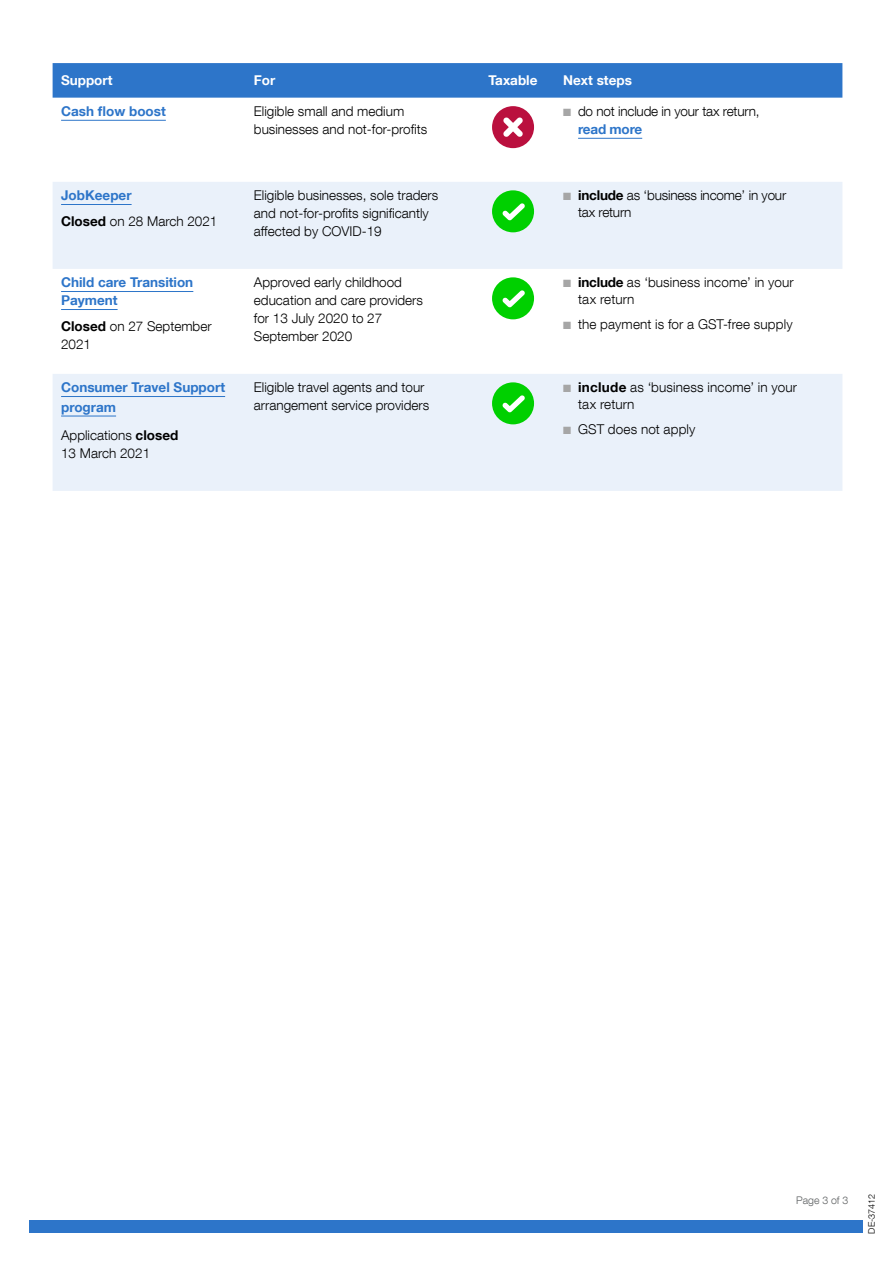
<style>
.page{position:relative;width:893px;height:1263px;background:#fff}
.page>*{position:absolute;margin:0;border:0;box-sizing:border-box;transform-origin:0 0}
.td_p{font:300 13.5px/18px "Helvetica Neue LT Com";color:#000}
.Bulleted_list{font:300 13.5px/16.5px "Helvetica Neue LT Com";letter-spacing:.01em;color:#000}
.Bulleted_list-2{font:300 13.5px/18px "Helvetica Neue LT Com";letter-spacing:-.015em;color:#000}
.Hyperlink{font:700 13.5px/18px "Helvetica Neue LT Com";color:#2d75c9}
.th_p{font:700 13.5px "Helvetica Neue LT Com";color:#fff}
.Inside_back_cover_bo{font:300 10.5px "Helvetica Neue LT Com";color:#5e6162}
.t1{font:300 9px "Helvetica Neue LT Com";color:#000}
.s1{color:#a6a6a6}
.s2{font-weight:700;color:#2d75c9}
.s3{font-weight:700}
</style>
<div class="page">
<div style="left:53px;top:63px;width:789px;height:35px;background:#2d75c9"></div>
<svg style="left:53px;top:182px;width:789px;height:309px;fill:#eaf1fa"></svg>
<hr style="left:61px;top:120px;width:105px;height:1px;background:#2d75c9">
<div style="left:492px;top:106px;width:42px;height:42px;background:#ba103e;border-radius:50%"></div>
<svg style="left:503px;top:117px;width:20px;height:20px"></svg>
<hr style="left:578px;top:138px;width:64px;height:1px;background:#2d75c9">
<hr style="left:61px;top:204px;width:71px;height:1px;background:#2d75c9">
<div style="left:492px;top:190px;width:42px;height:42px;background:#00d000;border-radius:50%"></div>
<svg style="left:502px;top:203px;width:23px;height:17px"></svg>
<hr style="left:61px;top:291px;width:132px;height:1px;background:#2d75c9">
<hr style="left:61px;top:309px;width:57px;height:1px;background:#2d75c9">
<div style="left:492px;top:277px;width:42px;height:42px;background:#00d000;border-radius:50%"></div>
<svg style="left:502px;top:290px;width:23px;height:17px"></svg>
<hr style="left:61px;top:396px;width:164px;height:1px;background:#2d75c9">
<hr style="left:61px;top:416px;width:55px;height:1px;background:#2d75c9">
<div style="left:492px;top:382px;width:42px;height:42px;background:#00d000;border-radius:50%"></div>
<svg style="left:502px;top:395px;width:23px;height:17px"></svg>
<div style="left:30px;top:1220px;width:833px;height:13px;background:#2d75c9"></div>
<p class="th_p" style="left:61px;top:72px;width:53px">Support</p>
<p class="th_p" style="left:254px;top:72px;width:23px">For</p>
<p class="th_p" style="left:489px;top:72px;width:50px">Taxable</p>
<p class="th_p" style="left:563px;top:72px;width:70px">Next steps</p>
<p class="Hyperlink" style="left:61px;top:102px;width:106px">Cash flow boost</p>
<p class="td_p" style="left:254px;top:102px;width:175px">Eligible small and medium businesses and not-for-profits</p>
<p class="Bulleted_list-2" style="left:578px;top:102px;width:183px;text-indent:-15px"><span class="s1">■</span> do not include in your tax return, <span class="s2">read more</span></p>
<p class="Hyperlink" style="left:61px;top:186px;width:72px">JobKeeper</p>
<p class="td_p" style="left:61px;top:211px;width:158px"><span class="s3">Closed</span> on 28 March 2021</p>
<p class="Hyperlink" style="left:61px;top:273px;width:134px">Child care Transition<br>Payment</p>
<p class="td_p" style="left:61px;top:316px;width:152px"><span class="s3">Closed</span> on 27 September<br>2021</p>
<p class="Hyperlink" style="left:61px;top:377px;width:166px;line-height:19.5px">Consumer Travel Support program</p>
<p class="td_p" style="left:61px;top:426px;width:119px">Applications <span class="s3">closed<br></span>13 March 2021</p>
<p class="td_p" style="left:254px;top:186px;width:186px">Eligible businesses, sole traders and not-for-profits significantly affected by COVID-19</p>
<p class="Bulleted_list-2" style="left:578px;top:187px;width:210px;line-height:16.5px;text-indent:-15px"><span class="s1">■</span> <span class="s3">include</span> as ‘business income’ in your tax return</p>
<p class="td_p" style="left:254px;top:273px;width:171px">Approved early childhood education and care providers for 13 July 2020 to 27<br>September 2020</p>
<p class="Bulleted_list" style="left:578px;top:274px;width:217px;text-indent:-15px"><span class="s1">■</span> <span class="s3">include</span> as ‘business income’ in your tax return</p>
<p class="Bulleted_list" style="left:563px;top:316px;width:231px"><span class="s1">■</span> the payment is for a GST-free supply</p>
<p class="td_p" style="left:254px;top:378px;width:177px">Eligible travel agents and tour arrangement service providers</p>
<p class="Bulleted_list" style="left:578px;top:379px;width:220px;text-indent:-15px"><span class="s1">■</span> <span class="s3">include</span> as ‘business income’ in your tax return</p>
<p class="Bulleted_list" style="left:563px;top:421px;width:134px"><span class="s1">■</span> GST does not apply</p>
<p class="Inside_back_cover_bo" style="left:796px;top:1194px;width:54px">Page 3 of 3</p>
<p class="t1" style="left:866px;top:1233px;width:41px;rotate:-90deg">DE-37412</p>
</div>
